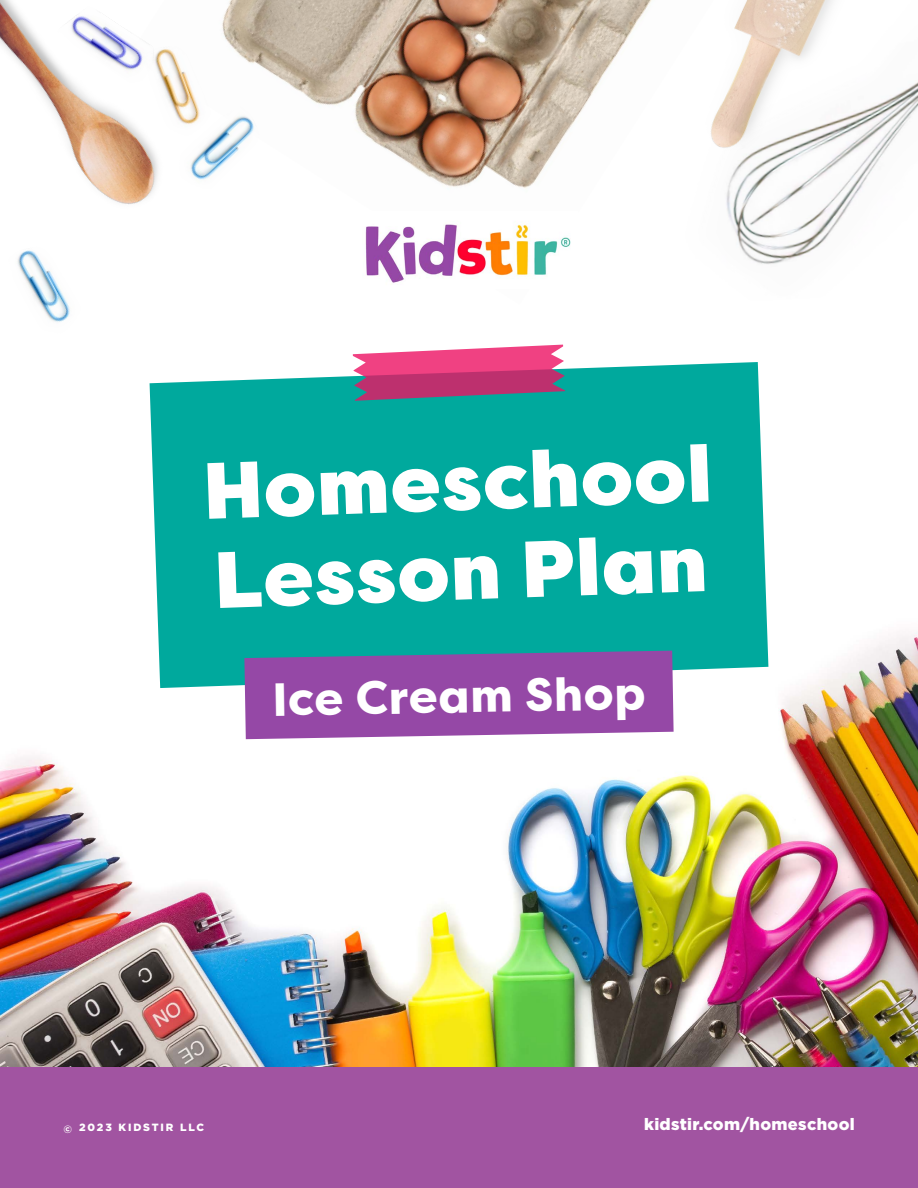
<style>
.page{position:relative;width:918px;height:1188px;background:#fff}
.page>*{position:absolute;margin:0;border:0;box-sizing:border-box;transform-origin:0 0}
.t1{font:900 79.5px/89.6px "Filson Pro";color:#fff}
.t2{font:800 46.5px "Filson Pro";color:#fff}
.t3{font:900 16.5px "Gotham";letter-spacing:.02em;color:#fff}
.t4{font:900 10.5px "Gotham";letter-spacing:.18em;color:#fff}
</style>
<div class="page">
<img style="left:222px;top:0;width:407px;height:188px">
<img style="left:0;top:633px;width:918px;height:434px">
<img style="left:728px;top:81px;width:190px;height:183px">
<img style="left:0;top:0;width:158px;height:205px">
<img style="left:365px;top:224px;width:206px;height:59px">
<img style="left:190px;top:98px;width:81px;height:90px">
<img style="left:17px;top:250px;width:53px;height:72px">
<img style="left:134px;top:49px;width:86px;height:100px">
<img style="left:44px;top:0;width:118px;height:88px">
<div style="left:150px;top:362px;width:618px;height:326px;background:#00a99d"></div>
<svg style="left:353px;top:345px;width:212px;height:56px;background:#c15a8a"></svg>
<svg style="left:244px;top:651px;width:430px;height:88px;background:#9353a9"></svg>
<img style="left:629px;top:0;width:241px;height:216px">
<div style="left:0;top:1067px;width:918px;height:121px;background:#a154a1"></div>
<h1 class="t1" style="left:202px;top:448px;width:510px;rotate:-2deg">Homeschool<br>Lesson Plan</h1>
<h2 class="t2" style="left:272px;top:670px;width:375px;rotate:-1deg">Ice Cream Shop</h2>
<p class="t4" style="left:64px;top:1120px;width:142px">© 2023 KIDSTIR LLC</p>
<p class="t3" style="left:644px;top:1113px;width:212px">kidstir.com/homeschool</p>
<p class="t4" style="left:105px;top:1120px;width:8px">2</p>
</div>
